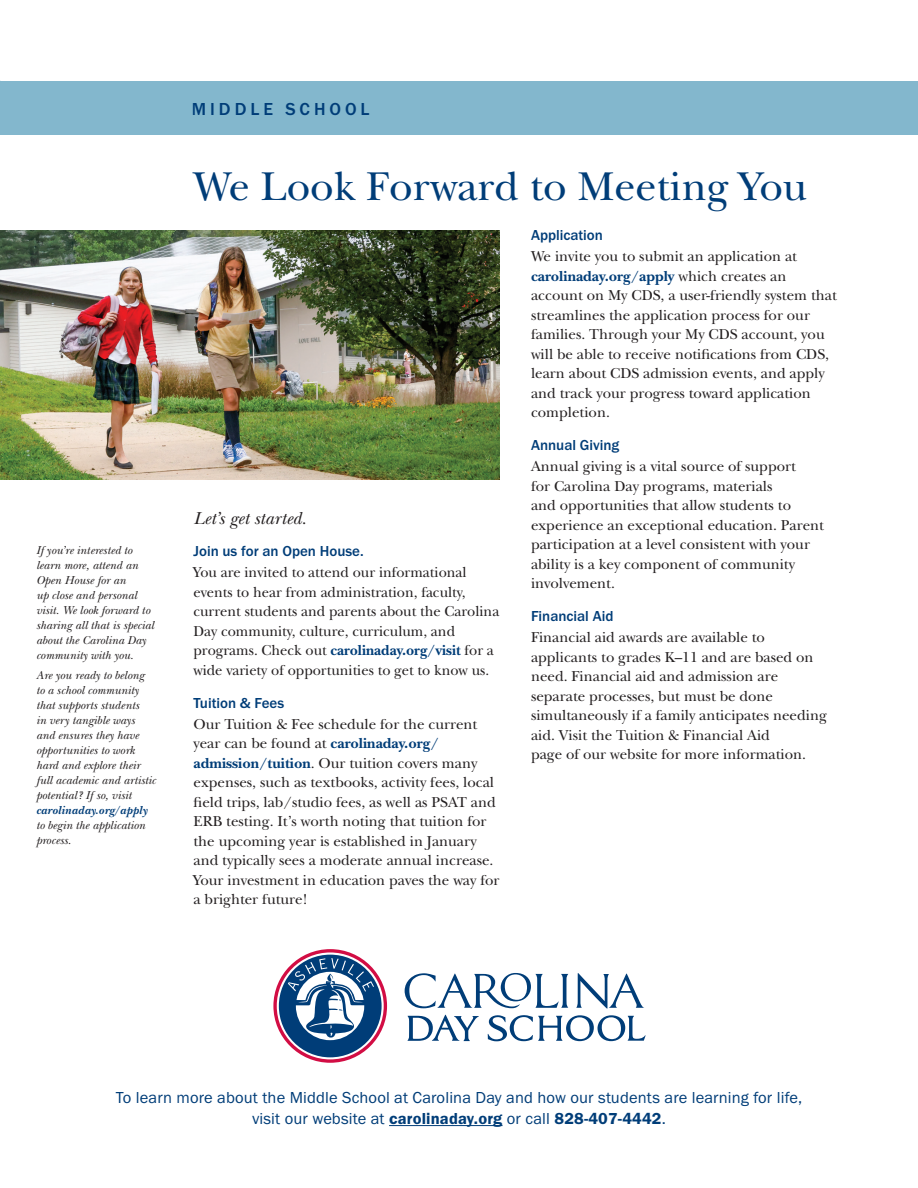
<style>
.page{position:relative;width:918px;height:1188px;background:#fff}
.page>*{position:absolute;margin:0;border:0;box-sizing:border-box;transform-origin:0 0}
.t1{font:42px "New Baskerville ITC Pro";color:#003d78}
.t2{font:italic 18px "New Baskerville ITC Pro";color:#231f20}
.t3{font:500 18px "Franklin Gothic URW";letter-spacing:.22em;color:#003d78}
.t4{font:16.5px "Franklin Gothic URW Boo";letter-spacing:.01em;color:#003d78}
.t5{font:16.5px "Franklin Gothic URW Dem";letter-spacing:.01em;color:#003d78}
.t6{font:15px/19.5px "New Baskerville ITC Pro";color:#231f20}
.t7{font:500 15px "Franklin Gothic URW";color:#003d78}
.t8{font:italic 12px/15px "New Baskerville ITC Pro";color:#231f20}
.t9{font:italic 700 12px "New Baskerville ITC Pro";color:#003d78}
.s1{font-weight:700;color:#003d78}
.s2{font-family:"Franklin Gothic URW Boo"}
</style>
<div class="page">
<svg style="left:576px;top:973px;width:68px;height:36px"></svg>
<svg style="left:404px;top:973px;width:164px;height:35px"></svg>
<svg style="left:408px;top:1015px;width:71px;height:26px"></svg>
<svg style="left:488px;top:1015px;width:158px;height:26px"></svg>
<svg style="left:273px;top:949px;width:114px;height:114px"></svg>
<hr style="left:389px;top:1125px;width:114px;height:1px;background:#003d78">
<div style="left:0;top:81px;width:918px;height:54px;background:#83b7cd"></div>
<img style="left:0;top:230px;width:499px;height:250px">
<p class="t3" style="left:192px;top:98px;width:179px">MIDDLE SCHOOL</p>
<p class="t8" style="left:36px;top:543px;width:119px">If you’re interested to learn more, attend an<br>Open House for an<br>up close and personal visit. We look forward to sharing all that is special about the Carolina Day community with you.</p>
<p class="t8" style="left:36px;top:668px;width:121px">Are you ready to belong<br>to a school community that supports students<br>in very tangible ways and ensures they have opportunities to work hard and explore their full academic and artistic potential? If so, visit</p>
<p class="t9" style="left:36px;top:803px;width:113px">carolinaday.org/apply</p>
<p class="t8" style="left:36px;top:818px;width:111px">to begin the application process.</p>
<h1 class="t1" style="left:194px;top:162px;width:615px">We Look Forward to Meeting You</h1>
<p class="t2" style="left:194px;top:508px;width:115px">Let’s get started.</p>
<p class="t7" style="left:194px;top:542px;width:172px">Join us for an Open House.</p>
<p class="t6" style="left:194px;top:563px;width:307px">You are invited to attend our informational events to hear from administration, faculty, current students and parents about the Carolina Day community, culture, curriculum, and programs. Check out <span class="s1">carolinaday.org/visit</span> for a wide variety of opportunities to get to know us.</p>
<p class="t7" style="left:194px;top:694px;width:92px">Tuition &amp; Fees</p>
<p class="t6" style="left:194px;top:715px;width:308px">Our Tuition &amp; Fee schedule for the current year can be found at <span class="s1">carolinaday.org/ admission/tuition</span>. Our tuition covers many expenses, such as textbooks, activity fees, local field trips, lab/studio fees, as well as PSAT and ERB testing. It’s worth noting that tuition for the upcoming year is established in January and typically sees a moderate annual increase.<br>Your investment in education paves the way for a brighter future!</p>
<p class="t7" style="left:531px;top:226px;width:74px">Application</p>
<p class="t6" style="left:531px;top:247px;width:307px">We invite you to submit an application at <span class="s1">carolinaday.org/apply</span> which creates an account on My CDS, a user-friendly system that streamlines the application process for our families. Through your My CDS account, you will be able to receive notifications from CDS, learn about CDS admission events, and apply and track your progress toward application completion.</p>
<p class="t7" style="left:531px;top:436px;width:90px">Annual Giving</p>
<p class="t6" style="left:531px;top:457px;width:295px">Annual giving is a vital source of support<br>for Carolina Day programs, materials<br>and opportunities that allow students to experience an exceptional education. Parent participation at a level consistent with your ability is a key component of community involvement.</p>
<p class="t7" style="left:531px;top:607px;width:84px">Financial Aid</p>
<p class="t6" style="left:531px;top:628px;width:297px">Financial aid awards are available to applicants to grades K–11 and are based on need. Financial aid and admission are separate processes, but must be done simultaneously if a family anticipates needing aid. Visit the Tuition &amp; Financial Aid<br>page of our website for more information.</p>
<p class="t4" style="left:116px;top:1087px;width:688px">To learn more about the Middle School at Carolina Day and how our students are learning for life,</p>
<p class="t5" style="left:252px;top:1108px;width:415px"><span class="s2">visit our website at</span> carolinaday.org <span class="s2">or call</span> 828-407-4442<span class="s2">.</span></p>
</div>
